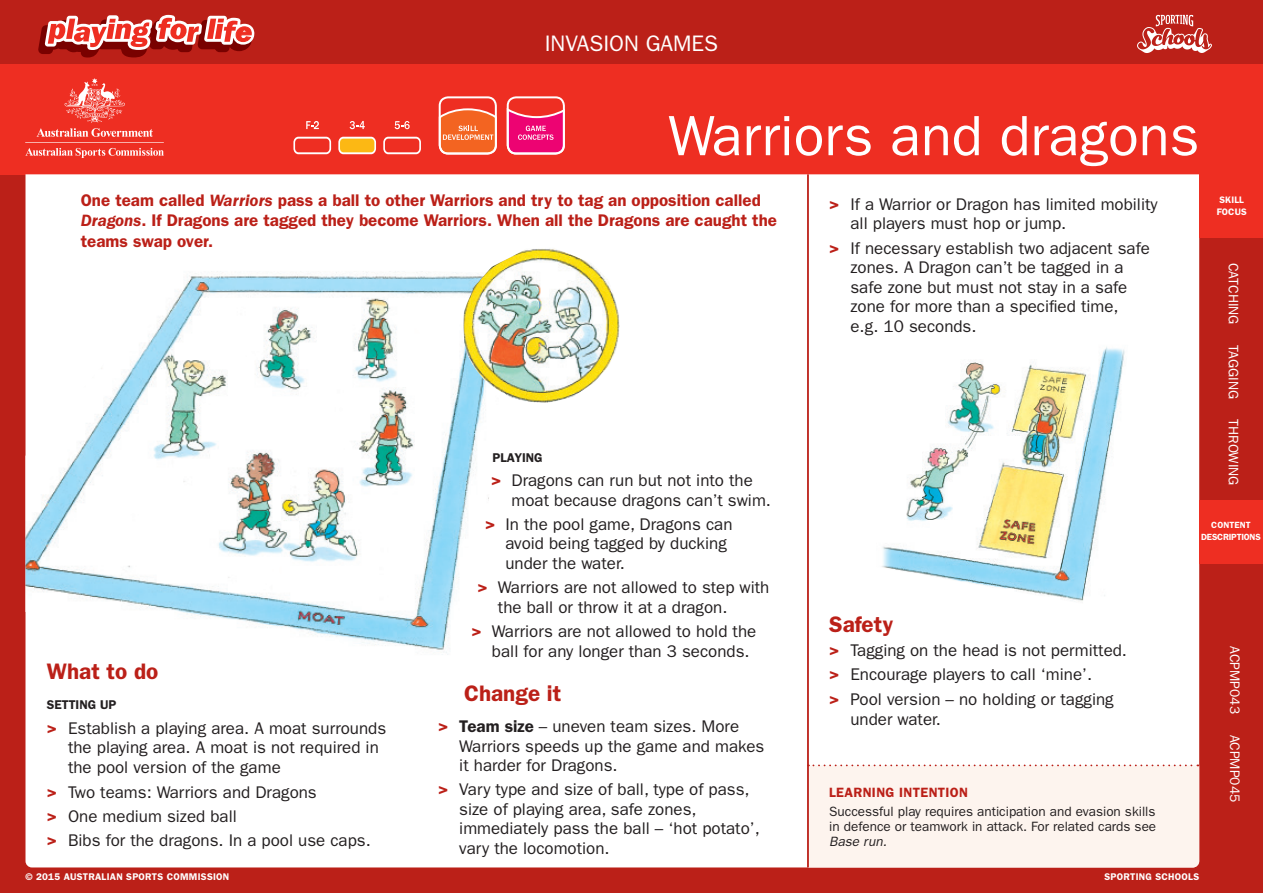
<style>
.page{position:relative;width:1263px;height:893px;background:#fff}
.page>*{position:absolute;margin:0;border:0;box-sizing:border-box;transform-origin:0 0}
.A-Activity_name{font:57px "Franklin Gothic";color:#fff}
.B-grey{font:600 22.5px "Franklin Gothic";color:#bb2018}
.Tab_centred{font:22.5px "Franklin Gothic";color:#fff}
.Text-bullet{font:600 22.5px "Franklin Gothic";color:#bb2018}
.Text-bullet-2{font:16.95px/19.5px "Franklin Gothic";color:#231f20}
.Intro_text-grey{font:600 16.95px/20.2px "Franklin Gothic";color:#bb2018}
.Text-bullet_space_af{font:16.95px/20.1px "Franklin Gothic";color:#231f20}
.Combos{font:13.8px "Franklin Gothic";color:#fff}
.Lesson_link_text{font:13.5px/15px "Franklin Gothic";color:#231f20;text-align:justify}
.Text-bullet-3{font:600 13.5px "Franklin Gothic";letter-spacing:.025em;color:#bb2018}
.C-black{font:600 12.75px "Franklin Gothic";color:#231f20}
.t1{font:600 9.75px "Franklin Gothic";letter-spacing:.025em;color:#fff}
.Side-Related_head_2{font:600 9.45px/12.1px "Franklin Gothic";letter-spacing:.015em;color:#fff}
.Side-Related_head_2-2{font:600 9px/12.1px "Franklin Gothic";letter-spacing:-.02em;color:#fff;text-align:center}
.s1{font-style:italic}
.s2{font-weight:600;color:#bb2018}
.s3{font-weight:600}
</style>
<div class="page">
<div style="left:0;top:174px;width:1263px;height:719px;background:#bb2018"></div>
<div style="left:0;top:64px;width:1263px;height:110px;background:#ee2e22"></div>
<div style="left:26px;top:174px;width:1173px;height:693px;background:#fff"></div>
<img style="left:25px;top:78px;width:139px;height:80px">
<div style="left:0;top:0;width:1263px;height:64px;background:#bb2018"></div>
<svg style="left:38px;top:15px;width:216px;height:43px"></svg>
<svg style="left:1137px;top:15px;width:75px;height:38px"></svg>
<div style="left:293px;top:137px;width:38px;height:17px;border:2px solid #fff;border-radius:4px"></div>
<div style="left:339px;top:138px;width:36px;height:15px;background:#fcb814;border-radius:4px"></div>
<div style="left:338px;top:137px;width:38px;height:17px;border:2px solid #fff;border-radius:4px"></div>
<div style="left:383px;top:137px;width:38px;height:17px;border:2px solid #fff;border-radius:4px"></div>
<svg style="left:306px;top:121px;width:13px;height:8px"></svg>
<svg style="left:350px;top:121px;width:15px;height:8px"></svg>
<svg style="left:395px;top:121px;width:15px;height:8px"></svg>
<div style="left:439px;top:96px;width:58px;height:58px;border:2px solid #fff;border-radius:8px"></div>
<svg style="left:438px;top:107px;width:59px;height:48px;background:#f47f4f"></svg>
<div style="left:507px;top:96px;width:58px;height:58px;border:2px solid #fff;border-radius:8px"></div>
<svg style="left:506px;top:107px;width:59px;height:48px;background:#f03c81"></svg>
<img style="left:26px;top:265px;width:485px;height:398px">
<img style="left:876px;top:345px;width:252px;height:260px">
<img style="left:463px;top:248px;width:157px;height:155px">
<div style="left:809px;top:764px;width:390px;height:103px;background:#fdf4ee"></div>
<hr style="left:807px;top:174px;width:2px;height:693px;background:#bb2018">
<div style="left:1199px;top:500px;width:64px;height:63px;background:#ee2e22"></div>
<div style="left:1200px;top:174px;width:63px;height:64px;background:#ee2e22"></div>
<p class="Tab_centred" style="left:545px;top:30px;width:175px">INVASION GAMES</p>
<p class="A-Activity_name" style="left:668px;top:103px;width:532px">Warriors and dragons</p>
<p class="Intro_text-grey" style="left:81px;top:190px;width:698px">One team called <span class="s1">Warriors</span> pass a ball to other Warriors and try to tag an opposition called<br><span class="s1">Dragons</span>. If Dragons are tagged they become Warriors. When all the Dragons are caught the teams swap over.</p>
<p class="Side-Related_head_2" style="left:1217px;top:194px;width:32px">SKILL<br>FOCUS</p>
<p class="Text-bullet-2" style="left:850px;top:194px;width:309px;text-indent:-21px"><span class="s2">&gt;</span> If a Warrior or Dragon has limited mobility all players must hop or jump.</p>
<p class="Text-bullet-2" style="left:850px;top:238px;width:301px;text-indent:-21px"><span class="s2">&gt;</span> If necessary establish two adjacent safe zones. A Dragon can’t be tagged in a safe zone but must not stay in a safe zone for more than a specified time, e.g. 10 seconds.</p>
<p class="Combos" style="left:1241px;top:263px;width:63px;rotate:90deg">CATCHING</p>
<p class="Combos" style="left:1241px;top:345px;width:55px;rotate:90deg">TAGGING</p>
<p class="Combos" style="left:1241px;top:419px;width:68px;rotate:90deg">THROWING</p>
<p class="C-black" style="left:493px;top:450px;width:52px">PLAYING</p>
<p class="Text-bullet-2" style="left:511px;top:471px;width:261px;text-indent:-20px"><span class="s2">&gt;</span> Dragons can run but not into the moat because dragons can’t swim.</p>
<p class="Text-bullet-2" style="left:505px;top:515px;width:228px;text-indent:-20px"><span class="s2">&gt;</span> In the pool game, Dragons can avoid being tagged by ducking under the water.</p>
<p class="Text-bullet-2" style="left:498px;top:578px;width:273px;text-indent:-20px"><span class="s2">&gt;</span> Warriors are not allowed to step with the ball or throw it at a dragon.</p>
<p class="Text-bullet_space_af" style="left:492px;top:621px;width:266px;text-indent:-20px"><span class="s2">&gt;</span> Warriors are not allowed to hold the ball for any longer than 3 seconds.</p>
<p class="B-grey" style="left:464px;top:680px;width:99px">Change it</p>
<p class="Text-bullet-2" style="left:459px;top:717px;width:307px;text-indent:-21px"><span class="s2">&gt;</span> <span class="s3">Team size</span> – uneven team sizes. More<br>Warriors speeds up the game and makes it harder for Dragons.</p>
<p class="Text-bullet-2" style="left:459px;top:780px;width:302px;text-indent:-21px"><span class="s2">&gt;</span> Vary type and size of ball, type of pass, size of playing area, safe zones, immediately pass the ball – ‘hot potato’, vary the locomotion.</p>
<p class="Text-bullet-3" style="left:829px;top:784px;width:140px">LEARNING INTENTION</p>
<p class="Side-Related_head_2-2" style="left:1201px;top:519px;width:61px">CONTENT<br>DESCRIPTIONS</p>
<p class="Text-bullet" style="left:829px;top:611px;width:65px">Safety</p>
<p class="Text-bullet-2" style="left:829px;top:641px;width:299px"><span class="s2">&gt;</span> Tagging on the head is not permitted.</p>
<p class="Text-bullet-2" style="left:829px;top:665px;width:265px"><span class="s2">&gt;</span> Encourage players to call ‘mine’.</p>
<p class="Text-bullet-2" style="left:850px;top:689px;width:265px;line-height:20.1px;text-indent:-21px"><span class="s2">&gt;</span> Pool version – no holding or tagging under water.</p>
<p class="Combos" style="left:1243px;top:646px;width:69px;rotate:90deg">ACPMP043</p>
<p class="Combos" style="left:1243px;top:735px;width:69px;rotate:90deg">ACPMP045</p>
<p class="B-grey" style="left:47px;top:658px;width:113px">What to do</p>
<p class="C-black" style="left:47px;top:697px;width:71px">SETTING UP</p>
<p class="Text-bullet-2" style="left:68px;top:718px;width:320px;text-indent:-21px"><span class="s2">&gt;</span> Establish a playing area. A moat surrounds the playing area. A moat is not required in the pool version of the game</p>
<p class="Text-bullet-2" style="left:47px;top:782px;width:271px"><span class="s2">&gt;</span> Two teams: Warriors and Dragons</p>
<p class="Text-bullet-2" style="left:47px;top:806px;width:192px"><span class="s2">&gt;</span> One medium sized ball</p>
<p class="Text-bullet_space_af" style="left:47px;top:830px;width:325px"><span class="s2">&gt;</span> Bibs for the dragons. In a pool use caps.</p>
<p class="Lesson_link_text" style="left:829px;top:804px;width:328px">Successful play requires anticipation and evasion skills in defence or teamwork in attack. For related cards see <span class="s1">Base run.</span></p>
<p class="t1" style="left:26px;top:871px;width:205px">© 2015 AUSTRALIAN SPORTS COMMISSION</p>
<p class="t1" style="left:1104px;top:871px;width:96px">SPORTING SCHOOLS</p>
</div>
